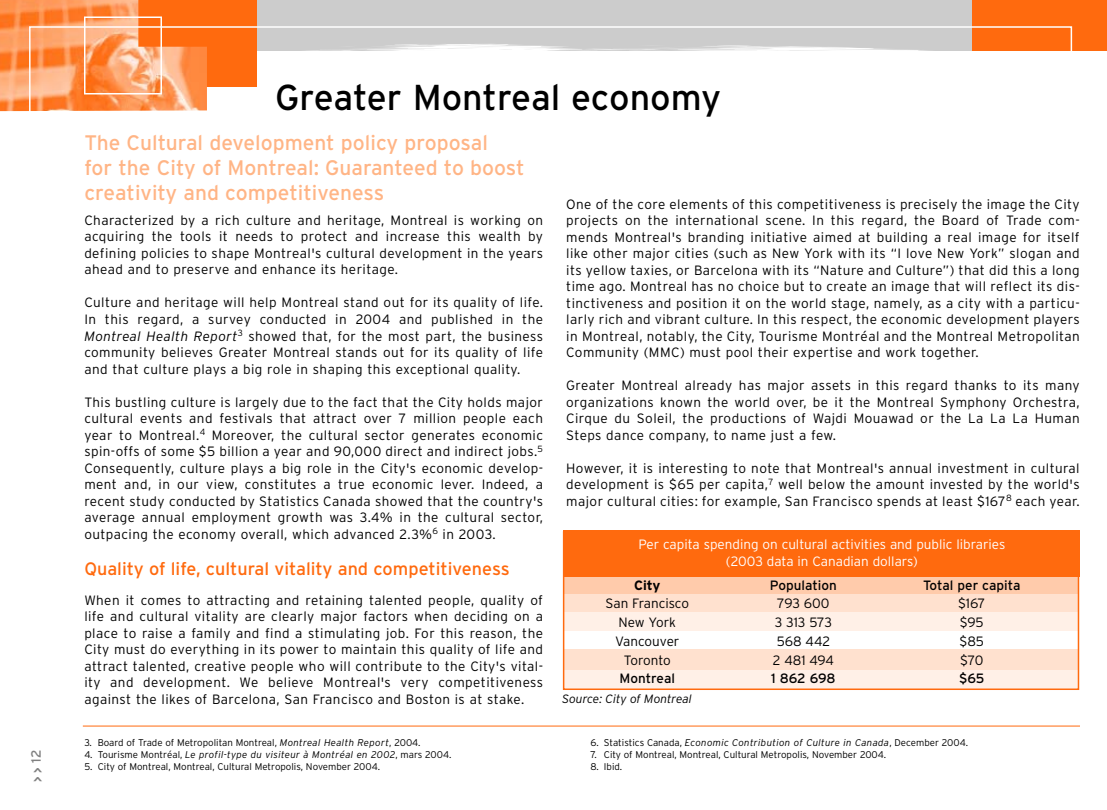
<style>
.page{position:relative;width:1107px;height:810px;background:#fff}
.page>*{position:absolute;margin:0;border:0;box-sizing:border-box;transform-origin:0 0}
.t1{font:36px "Interstate";color:#000}
.t2{font:21px/25.2px "Interstate";color:#ffb586}
.t3{font:18px "Interstate";color:#ff6a0e}
.t4{font:300 13.5px/16.5px "Interstate";letter-spacing:.03em;color:#000;text-align:justify}
.t5{font:300 13.5px/16.2px "Interstate";color:#fff;text-align:center}
.t6{font:13.5px "Interstate";color:#000}
.t7{font:300 13.5px/18.8px "Interstate";color:#000;text-align:center}
.t8{font:300 13.5px/18.8px "Interstate";letter-spacing:-.01em;color:#000;text-align:center}
.t9{font:700 condensed 13.5px "Interstate";color:#808080}
.t10{font:700 13.5px "Interstate";color:#000}
.t11{font:italic 300 12px "Interstate";letter-spacing:-.005em;color:#000}
.t12{font:300 9.75px "Interstate";color:#000}
.t13{font:italic 300 9.75px "Interstate";letter-spacing:.03em;color:#000}
.s1{font-weight:400;font-stretch:normal}
.s2{font-style:italic}
.s3{font-style:normal}
</style>
<div class="page">
<div style="left:256px;top:0;width:716px;height:51px;background:#ccc"></div>
<div style="left:134px;top:0;width:122px;height:87px;background:#ff6a0e"></div>
<div style="left:972px;top:0;width:135px;height:51px;background:#ff6a0e"></div>
<img style="left:0;top:0;width:139px;height:111px">
<div style="left:84px;top:16px;width:78px;height:78px;border:2px solid #fff"></div>
<svg style="left:28px;top:26px;width:1045px;height:85px"></svg>
<svg style="left:257px;top:43px;width:715px;height:14px"></svg>
<div style="left:563px;top:649px;width:515px;height:21px;background:#ffe1cf"></div>
<div style="left:563px;top:670px;width:515px;height:18px;background:#fff0e7"></div>
<div style="left:563px;top:591px;width:515px;height:21px;background:#ffe1cf"></div>
<div style="left:563px;top:612px;width:515px;height:18px;background:#fff0e7"></div>
<div style="left:563px;top:577px;width:515px;height:17px;background:#ffcbab"></div>
<div style="left:563px;top:530px;width:516px;height:47px;background:#ff6a0e"></div>
<div style="left:563px;top:531px;width:516px;height:159px;border:2px solid #ff6a0e"></div>
<hr style="left:83px;top:726px;width:997px;height:1px;background:#ff6a0e">
<p class="t9" style="left:30px;top:782px;width:33px;rotate:-90deg">&gt; &gt; <span class="s1">12</span></p>
<h1 class="t1" style="left:275px;top:76px;width:447px">Greater Montreal economy</h1>
<h2 class="t2" style="left:84px;top:130px;width:442px">The Cultural development policy proposal<br>for the City of Montreal: Guaranteed to boost creativity and competitiveness</h2>
<p class="t4" style="left:84px;top:212px;width:460px">Characterized by a rich culture and heritage, Montreal is working on acquiring the tools it needs to protect and increase this wealth by defining policies to shape Montreal's cultural development in the years ahead and to preserve and enhance its heritage.</p>
<p class="t4" style="left:84px;top:295px;width:460px">Culture and heritage will help Montreal stand out for its quality of life.<br>In this regard, a survey conducted in 2004 and published in the <span class="s2">Montreal Health Report</span><sup>3</sup> showed that, for the most part, the business community believes Greater Montreal stands out for its quality of life and that culture plays a big role in shaping this exceptional quality.</p>
<p class="t4" style="left:84px;top:394px;width:460px">This bustling culture is largely due to the fact that the City holds major cultural events and festivals that attract over 7 million people each year to Montreal.<sup>4</sup> Moreover, the cultural sector generates economic spin-offs of some $5 billion a year and 90,000 direct and indirect jobs.<sup>5<br></sup>Consequently, culture plays a big role in the City's economic develop&shy;ment and, in our view, constitutes a true economic lever. Indeed, a recent study conducted by Statistics Canada showed that the country's average annual employment growth was 3.4% in the cultural sector, outpacing the economy overall, which advanced 2.3%<sup>6</sup> in 2003.</p>
<h3 class="t3" style="left:84px;top:558px;width:427px">Quality of life, cultural vitality and competitiveness</h3>
<p class="t4" style="left:84px;top:592px;width:460px">When it comes to attracting and retaining talented people, quality of life and cultural vitality are clearly major factors when deciding on a place to raise a family and find a stimulating job. For this reason, the City must do everything in its power to maintain this quality of life and attract talented, creative people who will contribute to the City's vital&shy;ity and development. We believe Montreal's very competitiveness against the likes of Barcelona, San Francisco and Boston is at stake.</p>
<p class="t12" style="left:84px;top:737px;width:338px">3. Board of Trade of Metropolitan Montreal, <span class="s2">Montreal Health Report</span>, 2004.</p>
<p class="t13" style="left:84px;top:749px;width:369px"><span class="s3">4. Tourisme Montréal,</span> Le profil-type du visiteur à Montréal en 2002<span class="s3">, mars 2004.</span></p>
<p class="t12" style="left:84px;top:761px;width:297px">5. City of Montreal, Montreal, Cultural Metropolis, November 2004.</p>
<p class="t4" style="left:566px;top:196px;width:515px">One of the core elements of this competitiveness is precisely the image the City projects on the international scene. In this regard, the Board of Trade com&shy;mends Montreal's branding initiative aimed at building a real image for itself like other major cities (such as New York with its “I love New York” slogan and its yellow taxies, or Barcelona with its “Nature and Culture”) that did this a long time ago. Montreal has no choice but to create an image that will reflect its dis&shy;tinctiveness and position it on the world stage, namely, as a city with a particu&shy;larly rich and vibrant culture. In this respect, the economic development players in Montreal, notably, the City, Tourisme Montréal and the Montreal Metropolitan Community (MMC) must pool their expertise and work together.</p>
<p class="t4" style="left:566px;top:377px;width:515px">Greater Montreal already has major assets in this regard thanks to its many organizations known the world over, be it the Montreal Symphony Orchestra, Cirque du Soleil, the productions of Wajdi Mouawad or the La La La Human Steps dance company, to name just a few.</p>
<p class="t4" style="left:566px;top:460px;width:515px">However, it is interesting to note that Montreal's annual investment in cultural development is $65 per capita,<sup>7</sup> well below the amount invested by the world's major cultural cities: for example, San Francisco spends at least $167<sup>8</sup> each year.</p>
<p class="t5" style="left:638px;top:537px;width:369px">Per capita spending on cultural activities and public libraries (2003 data in Canadian dollars)</p>
<p class="t6" style="left:923px;top:577px;width:99px">Total per capita</p>
<p class="t4" style="left:958px;top:594px;width:29px;line-height:18.8px;text-align:left">$167 $95 $85 $70</p>
<p class="t6" style="left:959px;top:671px;width:27px">$65</p>
<p class="t10" style="left:634px;top:577px;width:28px">City</p>
<p class="t7" style="left:606px;top:594px;width:85px">San Francisco<br>New York<br>Vancouver<br>Toronto</p>
<p class="t6" style="left:620px;top:671px;width:57px">Montreal</p>
<p class="t11" style="left:562px;top:692px;width:131px">Source: City of Montreal</p>
<p class="t6" style="left:770px;top:577px;width:69px">Population</p>
<p class="t8" style="left:773px;top:594px;width:62px">793 600<br>3 313 573<br>568 442<br>2 481 494</p>
<p class="t6" style="left:771px;top:671px;width:66px">1 862 698</p>
<p class="t13" style="left:590px;top:737px;width:379px"><span class="s3">6. Statistics Canada,</span> Economic Contribution of Culture in Canada<span class="s3">, December 2004.</span></p>
<p class="t12" style="left:590px;top:749px;width:297px">7. City of Montreal, Montreal, Cultural Metropolis, November 2004.</p>
<p class="t12" style="left:590px;top:761px;width:33px">8. Ibid.</p>
</div>
